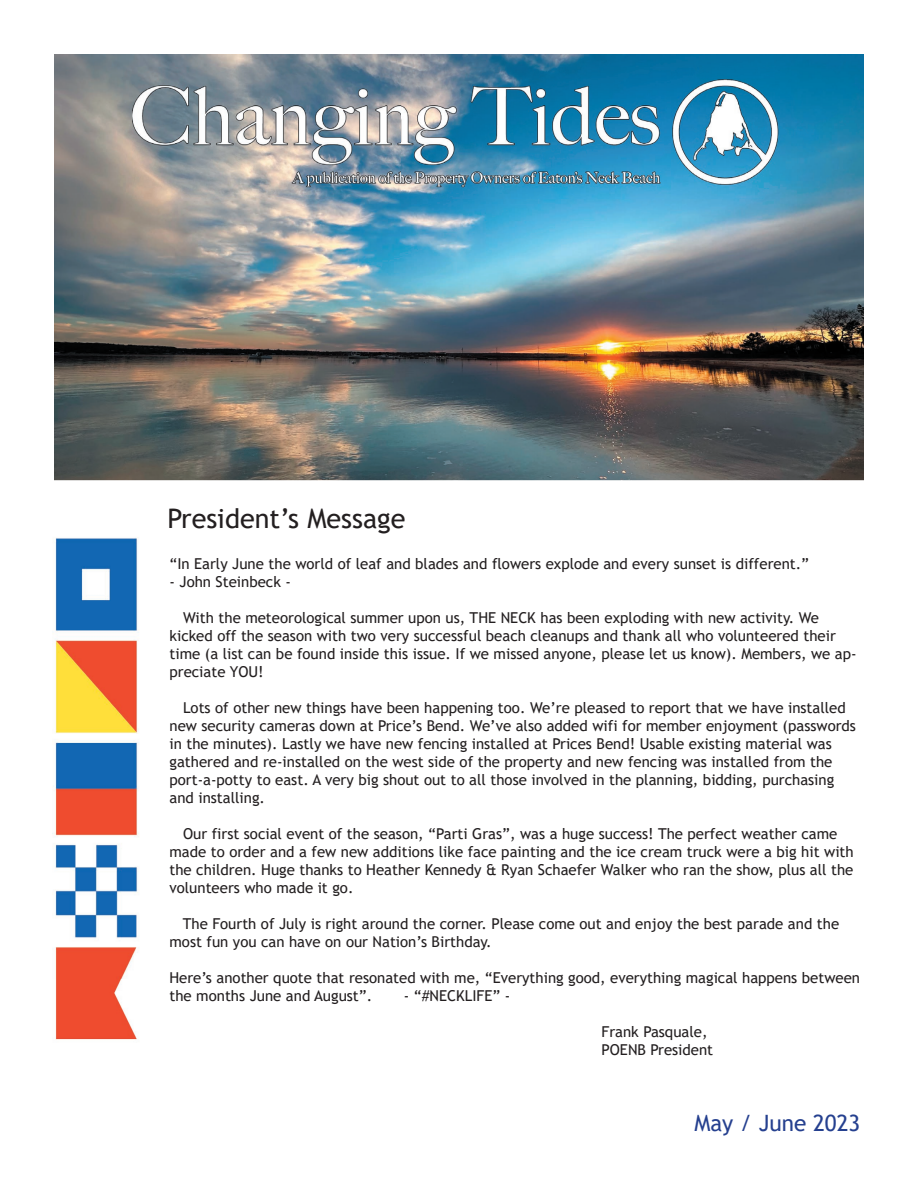
<style>
.page{position:relative;width:918px;height:1188px;background:#fff}
.page>*{position:absolute;margin:0;border:0;box-sizing:border-box;transform-origin:0 0}
.t1{font:27px "Trebuchet MS";color:#231f20}
.t2{font:22.5px "Trebuchet MS";color:#25408f}
.t3{font:15px/18px "Trebuchet MS";color:#231f20}
</style>
<div class="page">
<img style="left:54px;top:54px;width:810px;height:426px">
<img style="left:52px;top:537px;width:87px;height:503px">
<img style="left:132px;top:67px;width:647px;height:131px">
<h1 class="t1" style="left:167px;top:501px;width:240px">President’s Message</h1>
<p class="t3" style="left:170px;top:554px;width:641px">“In Early June the world of leaf and blades and flowers explode and every sunset is different.”</p>
<p class="t3" style="left:170px;top:572px;width:123px">- John Steinbeck -</p>
<p class="t3" style="left:170px;top:608px;width:689px;text-indent:14px">With the meteorological summer upon us, THE NECK has been exploding with new activity. We kicked off the season with two very successful beach cleanups and thank all who volunteered their time (a list can be found inside this issue. If we missed anyone, please let us know). Members, we ap&shy;preciate YOU!</p>
<p class="t3" style="left:170px;top:698px;width:688px;text-indent:14px">Lots of other new things have been happening too. We’re pleased to report that we have installed new security cameras down at Price’s Bend. We’ve also added wifi for member enjoyment (passwords in the minutes). Lastly we have new fencing installed at Prices Bend! Usable existing material was gathered and re-installed on the west side of the property and new fencing was installed from the port-a-potty to east. A very big shout out to all those involved in the planning, bidding, purchasing and installing.</p>
<p class="t3" style="left:170px;top:824px;width:686px;text-indent:14px">Our first social event of the season, “Parti Gras”, was a huge success! The perfect weather came made to order and a few new additions like face painting and the ice cream truck were a big hit with the children. Huge thanks to Heather Kennedy &amp; Ryan Schaefer Walker who ran the show, plus all the volunteers who made it go.</p>
<p class="t3" style="left:170px;top:914px;width:671px;text-indent:13px">The Fourth of July is right around the corner. Please come out and enjoy the best parade and the most fun you can have on our Nation’s Birthday.</p>
<p class="t3" style="left:170px;top:968px;width:692px">Here’s another quote that resonated with me, “Everything good, everything magical happens between the months June and August”.</p>
<p class="t3" style="left:404px;top:986px;width:108px">- “#NECKLIFE” -</p>
<p class="t3" style="left:602px;top:1022px;width:113px">Frank Pasquale,<br>POENB President</p>
<h2 class="t2" style="left:695px;top:1109px;width:167px">May / June 2023</h2>
</div>
